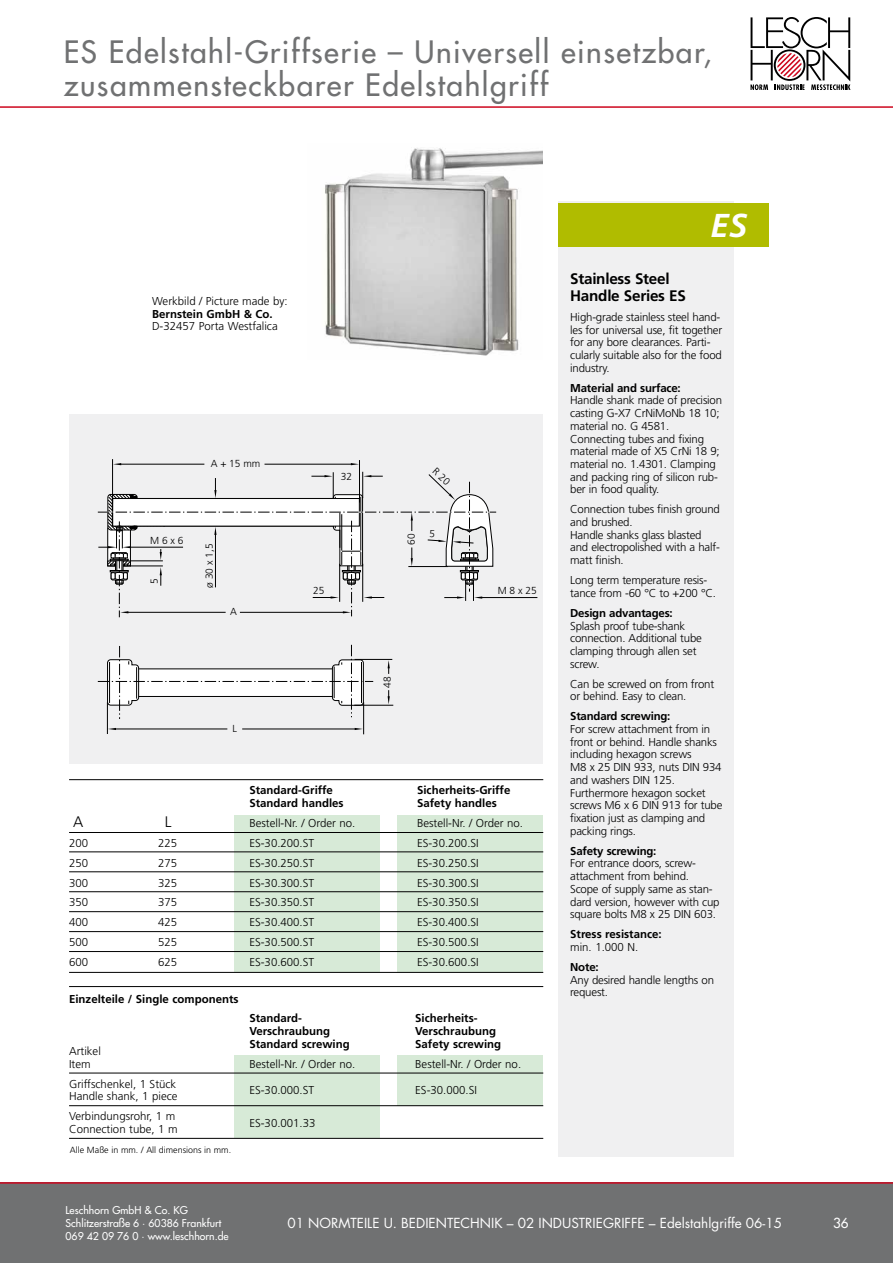
<style>
.page{position:relative;width:893px;height:1263px;background:#fff}
.page>*{position:absolute;margin:0;border:0;box-sizing:border-box;transform-origin:0 0}
.t1{font:italic 700 33px "Frutiger LT Std";color:#fff}
.t2{font:500 30px/33px "Futura Std";letter-spacing:.05em;color:#707172}
.t3{font:700 15.3px/16.5px "Frutiger LT Std";letter-spacing:-.015em;color:#000}
.t4{font:300 15.3px "Frutiger";color:#000}
.t5{font:13.5px "Futura Std";color:#fff}
.t6{font:500 13.5px "Futura Std";color:#fff}
.t7{font:300 11.4px/12.8px "Frutiger";letter-spacing:-.015em;color:#000}
.t8{font:700 11.4px "Frutiger LT Std";color:#000}
.t9{font:500 10.5px/12.6px "Futura Std";color:#fff}
.t10{font:300 10.2px "Frutiger";color:#000}
.t11{font:300 8.85px "Frutiger";color:#000}
.s1{font-weight:400}
</style>
<div class="page">
<div style="left:0;top:1182px;width:893px;height:81px;background:#707172"></div>
<hr style="left:0;top:1182px;width:893px;height:2px;background:#cd071e">
<hr style="left:0;top:106px;width:893px;height:2px;background:#cd071e">
<svg style="left:750px;top:17px;width:100px;height:73px"></svg>
<div style="left:558px;top:128px;width:176px;height:1029px;background:#f0f0f1"></div>
<div style="left:559px;top:203px;width:210px;height:44px;background:#b0bc00"></div>
<div style="left:234px;top:815px;width:146px;height:156px;background:#d7ead7"></div>
<div style="left:397px;top:815px;width:146px;height:156px;background:#d7ead7"></div>
<div style="left:234px;top:1055px;width:146px;height:83px;background:#d7ead7"></div>
<div style="left:397px;top:1055px;width:146px;height:51px;background:#d7ead7"></div>
<div style="left:69px;top:415px;width:473px;height:349px;background:#f0f0f1"></div>
<hr style="left:112px;top:459px;width:1px;height:43px;background:#000">
<hr style="left:359px;top:460px;width:1px;height:42px;background:#000">
<hr style="left:363px;top:702px;width:1px;height:32px;background:#000">
<hr style="left:107px;top:702px;width:1px;height:32px;background:#000">
<hr style="left:355px;top:659px;width:37px;height:1px;background:#000">
<hr style="left:354px;top:705px;width:39px;height:1px;background:#000">
<svg style="left:388px;top:660px;width:2px;height:14px"></svg>
<svg style="left:388px;top:690px;width:2px;height:14px"></svg>
<svg style="left:355px;top:728px;width:8px;height:2px"></svg>
<hr style="left:242px;top:729px;width:114px;height:1px;background:#000">
<svg style="left:108px;top:728px;width:8px;height:2px"></svg>
<hr style="left:115px;top:729px;width:112px;height:1px;background:#000">
<hr style="left:481px;top:597px;width:56px;height:1px;background:#000">
<svg style="left:98px;top:645px;width:275px;height:74px"></svg>
<img style="left:325px;top:148px;width:217px;height:208px">
<hr style="left:69px;top:779px;width:474px;height:1px;background:#000">
<hr style="left:69px;top:832px;width:474px;height:1px;background:#000">
<hr style="left:69px;top:851px;width:474px;height:1px;background:#000">
<hr style="left:69px;top:871px;width:474px;height:1px;background:#000">
<hr style="left:69px;top:891px;width:474px;height:1px;background:#000">
<hr style="left:69px;top:911px;width:474px;height:1px;background:#000">
<hr style="left:69px;top:931px;width:474px;height:1px;background:#000">
<hr style="left:69px;top:951px;width:474px;height:1px;background:#000">
<hr style="left:69px;top:972px;width:474px;height:1px;background:#000">
<hr style="left:69px;top:986px;width:474px;height:1px;background:#000">
<hr style="left:69px;top:1073px;width:474px;height:1px;background:#000">
<hr style="left:69px;top:1105px;width:474px;height:1px;background:#000">
<hr style="left:69px;top:1138px;width:474px;height:1px;background:#000">
<div style="left:555px;top:123px;width:223px;height:78px;background:#fff"></div>
<svg style="left:98px;top:463px;width:398px;height:154px"></svg>
<h2 class="t2" style="left:64px;top:36px;width:649px">ES Edelstahl-Griffserie – Universell einsetzbar, zusammensteckbarer Edelstahlgriff</h2>
<p class="t7" style="left:152px;top:295px;width:137px">Werkbild / Picture made by:</p>
<p class="t8" style="left:152px;top:307px;width:122px">Bernstein GmbH &amp; Co.</p>
<p class="t7" style="left:152px;top:320px;width:127px">D-32457 Porta Westfalica</p>
<p class="t10" style="left:211px;top:457px;width:51px">A + 15 mm</p>
<p class="t10" style="left:150px;top:535px;width:35px">M 6 x 6</p>
<p class="t10" style="left:149px;top:584px;width:7px;rotate:-90deg">5</p>
<p class="t10" style="left:204px;top:588px;width:46px;rotate:-90deg">ø 30 x 1,5</p>
<p class="t10" style="left:230px;top:605px;width:8px">A</p>
<p class="t10" style="left:341px;top:471px;width:13px">32</p>
<p class="t10" style="left:313px;top:584px;width:13px">25</p>
<p class="t10" style="left:406px;top:545px;width:13px;rotate:-90deg">60</p>
<p class="t10" style="left:498px;top:585px;width:41px">M 8 x 25</p>
<p class="t10" style="left:232px;top:722px;width:6px">L</p>
<p class="t10" style="left:382px;top:687px;width:13px;rotate:-90deg">48</p>
<p class="t8" style="left:249px;top:783px;width:85px">Standard-Griffe</p>
<p class="t8" style="left:417px;top:783px;width:95px">Sicherheits-Griffe</p>
<p class="t8" style="left:249px;top:796px;width:96px">Standard handles</p>
<p class="t8" style="left:417px;top:796px;width:81px">Safety handles</p>
<h3 class="t4" style="left:73px;top:813px;width:12px">A</h3>
<h3 class="t4" style="left:165px;top:813px;width:8px">L</h3>
<p class="t7" style="left:249px;top:816px;width:107px">Bestell-Nr. / Order no.</p>
<p class="t7" style="left:417px;top:816px;width:107px">Bestell-Nr. / Order no.</p>
<p class="t7" style="left:69px;top:836px;width:21px">200</p>
<p class="t7" style="left:158px;top:836px;width:21px">225</p>
<p class="t7" style="left:249px;top:836px;width:66px">ES-30.200.ST</p>
<p class="t7" style="left:417px;top:836px;width:63px">ES-30.200.SI</p>
<p class="t7" style="left:69px;top:856px;width:21px">250</p>
<p class="t7" style="left:158px;top:856px;width:21px">275</p>
<p class="t7" style="left:249px;top:856px;width:66px">ES-30.250.ST</p>
<p class="t7" style="left:417px;top:856px;width:63px">ES-30.250.SI</p>
<p class="t7" style="left:69px;top:876px;width:21px">300</p>
<p class="t7" style="left:158px;top:876px;width:21px">325</p>
<p class="t7" style="left:249px;top:876px;width:66px">ES-30.300.ST</p>
<p class="t7" style="left:417px;top:876px;width:63px">ES-30.300.SI</p>
<p class="t7" style="left:69px;top:896px;width:21px">350</p>
<p class="t7" style="left:158px;top:896px;width:21px">375</p>
<p class="t7" style="left:249px;top:896px;width:66px">ES-30.350.ST</p>
<p class="t7" style="left:417px;top:896px;width:63px">ES-30.350.SI</p>
<p class="t7" style="left:69px;top:916px;width:21px">400</p>
<p class="t7" style="left:158px;top:916px;width:21px">425</p>
<p class="t7" style="left:249px;top:916px;width:66px">ES-30.400.ST</p>
<p class="t7" style="left:417px;top:916px;width:63px">ES-30.400.SI</p>
<p class="t7" style="left:69px;top:936px;width:21px">500</p>
<p class="t7" style="left:158px;top:936px;width:21px">525</p>
<p class="t7" style="left:249px;top:936px;width:66px">ES-30.500.ST</p>
<p class="t7" style="left:417px;top:936px;width:63px">ES-30.500.SI</p>
<p class="t7" style="left:69px;top:956px;width:21px">600</p>
<p class="t7" style="left:158px;top:956px;width:21px">625</p>
<p class="t7" style="left:249px;top:956px;width:66px">ES-30.600.ST</p>
<p class="t7" style="left:417px;top:956px;width:63px">ES-30.600.SI</p>
<p class="t8" style="left:69px;top:992px;width:171px">Einzelteile / Single components</p>
<p class="t8" style="left:249px;top:1012px;width:54px">Standard-</p>
<p class="t8" style="left:415px;top:1012px;width:64px">Sicherheits-</p>
<p class="t8" style="left:249px;top:1024px;width:82px">Verschraubung</p>
<p class="t8" style="left:415px;top:1024px;width:82px">Verschraubung</p>
<p class="t7" style="left:69px;top:1044px;width:33px">Artikel</p>
<p class="t8" style="left:249px;top:1037px;width:102px">Standard screwing</p>
<p class="t8" style="left:415px;top:1037px;width:87px">Safety screwing</p>
<p class="t7" style="left:69px;top:1057px;width:23px">Item</p>
<p class="t7" style="left:249px;top:1057px;width:107px">Bestell-Nr. / Order no.</p>
<p class="t7" style="left:415px;top:1057px;width:107px">Bestell-Nr. / Order no.</p>
<p class="t7" style="left:69px;top:1077px;width:109px">Griffschenkel, 1 Stück</p>
<p class="t7" style="left:249px;top:1084px;width:66px">ES-30.000.ST</p>
<p class="t7" style="left:415px;top:1084px;width:63px">ES-30.000.SI</p>
<p class="t7" style="left:69px;top:1086px;width:110px;line-height:20px">Handle shank, 1 piece<br>Verbindungsrohr, 1 m</p>
<p class="t7" style="left:249px;top:1116px;width:68px">ES-30.001.33</p>
<p class="t7" style="left:69px;top:1123px;width:110px">Connection tube, 1 m</p>
<p class="t11" style="left:70px;top:1144px;width:163px">Alle Maße in mm. / All dimensions in mm.</p>
<h1 class="t1" style="left:711px;top:206px;width:38px">ES</h1>
<h3 class="t3" style="left:570px;top:271px;width:117px">Stainless Steel<br>Handle Series ES</h3>
<p class="t7" style="left:570px;top:310px;width:154px">High-grade stainless steel hand&shy;les for universal use, fit together for any bore clearances. Parti - cularly suitable also for the food industry.</p>
<p class="t8" style="left:570px;top:381px;width:112px">Material and surface:</p>
<p class="t7" style="left:570px;top:394px;width:153px">Handle shank made of precision casting G-X7 CrNiMoNb 18 10; material no. G 4581.<br>Connecting tubes and fixing material made of X5 CrNi 18 9; material no. 1.4301. Clamping and packing ring of silicon rub&shy;ber in food quality.</p>
<p class="t7" style="left:570px;top:503px;width:151px">Connection tubes finish ground and brushed.<br>Handle shanks glass blasted and electropolished with a half&shy;matt finish.</p>
<p class="t7" style="left:570px;top:574px;width:147px">Long term temperature resis - tance from -60 °C to +200 °C.</p>
<p class="t8" style="left:570px;top:606px;width:104px">Design advantages:</p>
<p class="t7" style="left:570px;top:619px;width:133px">Splash proof tube-shank connection. Additional tube clamping through allen set screw.</p>
<p class="t7" style="left:570px;top:677px;width:145px">Can be screwed on from front or behind. Easy to clean.</p>
<p class="t8" style="left:570px;top:710px;width:102px">Standard screwing:</p>
<p class="t7" style="left:570px;top:723px;width:154px">For screw attachment from in front or behind. Handle shanks including hexagon screws<br>M8 x 25 DIN 933, nuts DIN 934 and washers DIN 125.<br>Furthermore hexagon socket screws M6 x 6 DIN 913 for tube fixation just as clamping and packing rings.</p>
<p class="t8" style="left:570px;top:844px;width:88px">Safety screwing:</p>
<p class="t7" style="left:570px;top:857px;width:151px">For entrance doors, screw&shy;attachment from behind.<br>Scope of supply same as stan&shy;dard version, however with cup square bolts M8 x 25 DIN 603.</p>
<p class="t8" style="left:570px;top:927px;width:93px">Stress resistance:</p>
<p class="t7" style="left:570px;top:940px;width:70px">min. 1.000 N.</p>
<p class="t8" style="left:570px;top:960px;width:30px">Note:</p>
<p class="t7" style="left:570px;top:973px;width:145px">Any desired handle lengths on request.</p>
<p class="t9" style="left:66px;top:1204px;width:165px">Leschhorn GmbH &amp; Co. KG<br>Schlitzerstraße 6 <span class="s1">·</span> 60386 Frankfurt<br>069 42 09 76 0 <span class="s1">·</span> www.leschhorn.de</p>
<p class="t5" style="left:287px;top:1214px;width:299px">01 NORMTEILE U. BEDIENTECHN IK – 02 INDUSTRIE</p>
<p class="t5" style="left:603px;top:1214px;width:180px">GRI FFE – EDELSTAHLGRIFFE 06-15</p>
<p class="t6" style="left:833px;top:1215px;width:17px">36</p>
</div>
